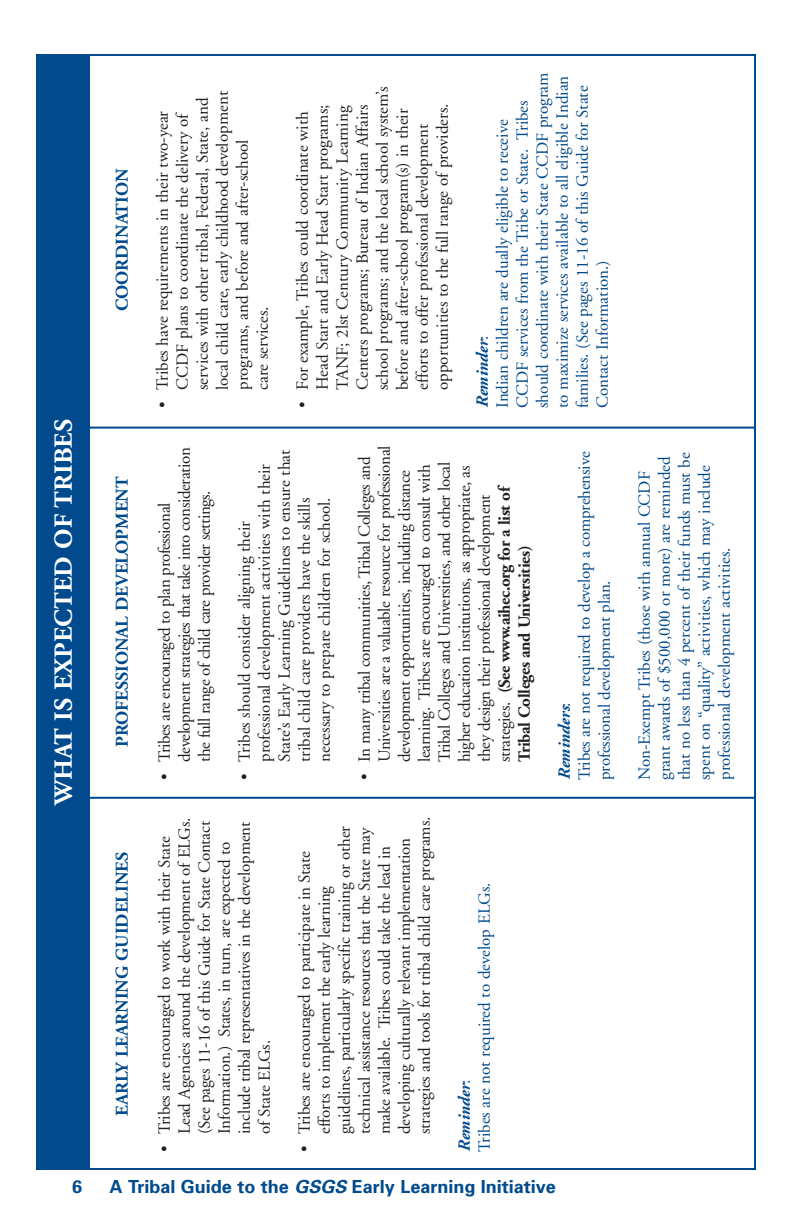
<style>
.page{position:relative;width:792px;height:1224px;background:#fff}
.page>*{position:absolute;margin:0;border:0;box-sizing:border-box;transform-origin:0 0}
.t1{font:700 26px "Adobe Garamond";color:#fff}
.t2{font:700 18px "Adobe Garamond";color:#004a8d}
.t3{font:700 18px "Univers";color:#004a8d}
.t4{font:17px/20px "Adobe Garamond";letter-spacing:-.01em;color:#231f20}
.t5{font:17px/20px "Adobe Garamond";color:#004a8d}
.s1{font-weight:700;font-style:italic}
.s2{font-weight:700}
.s3{font-style:italic}
</style>
<div class="page">
<div style="left:36px;top:54px;width:54px;height:1116px;background:#004a8d"></div>
<hr style="left:87px;top:427px;width:669px;height:2px;background:#004a8d">
<hr style="left:88px;top:797px;width:668px;height:2px;background:#004a8d">
<h1 class="t1" style="left:53px;top:805px;width:388px;rotate:-90deg">WHAT IS EXPECTED OF TRIBES</h1>
<p class="t2" style="left:115px;top:311px;width:144px;rotate:-90deg">COORDINATION</p>
<p class="t2" style="left:115px;top:747px;width:272px;rotate:-90deg">PROFESSIONAL DEVELOPMENT</p>
<p class="t2" style="left:115px;top:1116px;width:265px;rotate:-90deg">EARLY LEARNING GUIDELINES</p>
<p class="t4" style="left:154px;top:390px;width:300px;text-indent:-18px;rotate:-90deg">• Tribes have requirements in their two-year CCDF plans to coordinate the delivery of services with other tribal, Federal, State, and local child care, early childhood development programs, and before and after-school<br>care services.</p>
<p class="t4" style="left:294px;top:390px;width:305px;text-indent:-18px;rotate:-90deg">• For example, Tribes could coordinate with Head Start and Early Head Start programs; TANF; 2lst Century Community Learning Centers programs; Bureau of Indian Affairs school programs; and the local school system’s before and after-school program(s) in their efforts to offer professional development opportunities to the full range of providers.</p>
<p class="t5" style="left:474px;top:408px;width:337px;rotate:-90deg"><span class="s1">Reminder</span>:<br>Indian children are dually eligible to receive CCDF services from the Tribe or State. Tribes should coordinate with their State CCDF program to maximize services available to all eligible Indian families. (See pages 11-16 of this Guide for State Contact Information.)</p>
<p class="t4" style="left:156px;top:762px;width:316px;text-indent:-18px;rotate:-90deg">• Tribes are encouraged to plan professional development strategies that take into consideration the full range of child care provider settings.</p>
<p class="t4" style="left:236px;top:762px;width:314px;text-indent:-18px;rotate:-90deg">• Tribes should consider aligning their professional development activities with their State’s Early Learning Guidelines to ensure that tribal child care providers have the skills necessary to prepare children for school.</p>
<p class="t4" style="left:356px;top:762px;width:318px;text-indent:-18px;rotate:-90deg">• In many tribal communities, Tribal Colleges and Universities are a valuable resource for professional development opportunities, including distance learning. Tribes are encouraged to consult with Tribal Colleges and Universities, and other local higher education institutions, as appropriate, as they design their professional development strategies. <span class="s2">(See www.aihec.org for a list of Tribal Colleges and Universities)</span></p>
<p class="t5" style="left:556px;top:780px;width:330px;rotate:-90deg"><span class="s1">Reminders</span>:<br>Tribes are not required to develop a comprehensive professional development plan.</p>
<p class="t5" style="left:636px;top:780px;width:329px;rotate:-90deg">Non-Exempt Tribes (those with annual CCDF grant awards of $500,000 or more) are reminded that no less than 4 percent of their funds must be spent on “quality” activities, which may include professional development activities.</p>
<p class="t4" style="left:156px;top:1134px;width:318px;text-indent:-18px;rotate:-90deg">• Tribes are encouraged to work with their State Lead Agencies around the development of ELGs. (See pages 11-16 of this Guide for State Contact Information.) States, in turn, are expected to include tribal representatives in the development of State ELGs.</p>
<p class="t4" style="left:296px;top:1134px;width:319px;text-indent:-18px;rotate:-90deg">• Tribes are encouraged to participate in State efforts to implement the early learning guidelines, particularly specific training or other technical assistance resources that the State may make available. Tribes could take the lead in developing culturally relevant implementation strategies and tools for tribal child care programs.</p>
<p class="t5" style="left:456px;top:1152px;width:271px;rotate:-90deg"><span class="s1">Reminder</span>:<br>Tribes are not required to develop ELGs.</p>
<p class="t3" style="left:72px;top:1180px;width:12px">6</p>
<p class="t3" style="left:110px;top:1180px;width:448px">A Tribal Guide to the <span class="s3">GSGS</span> Early Learning Initiative</p>
</div>
